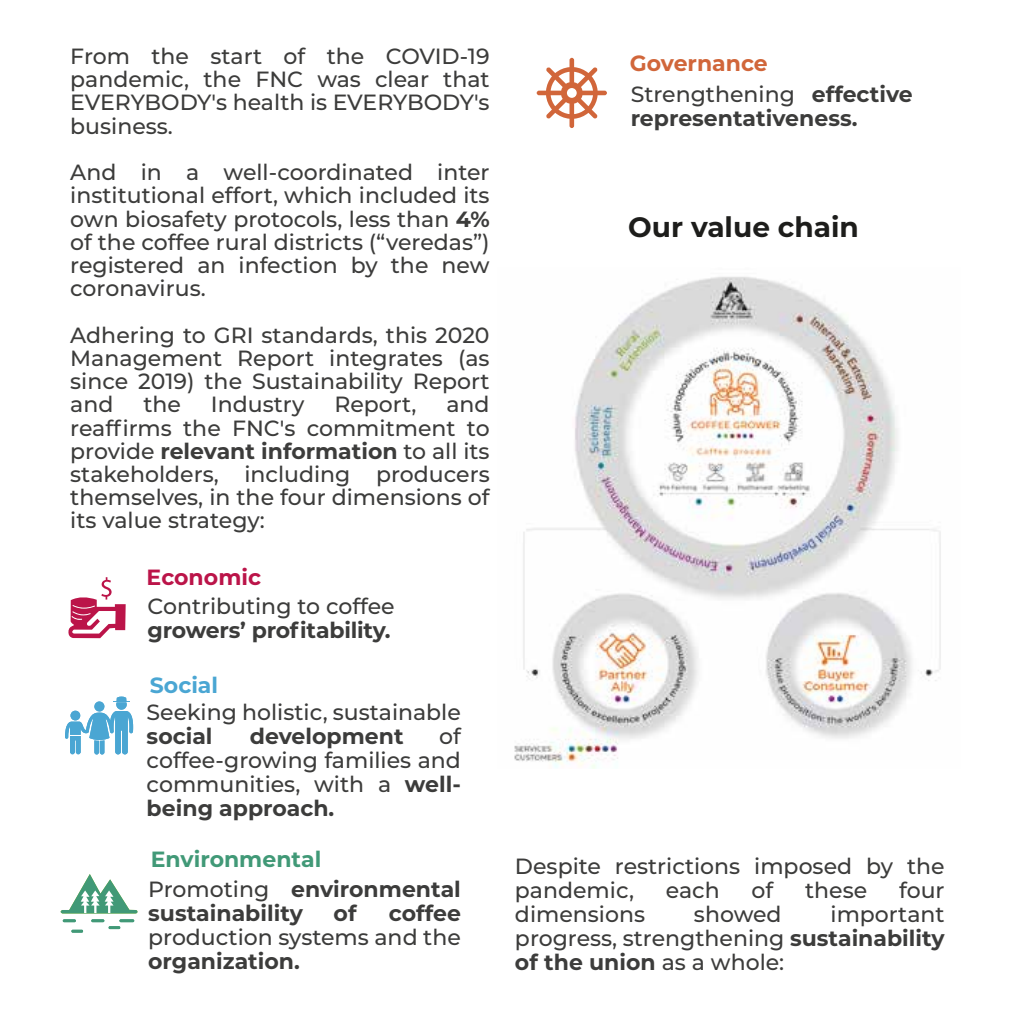
<style>
.page{position:relative;width:1021px;height:1021px;background:#fff}
.page>*{position:absolute;margin:0;border:0;box-sizing:border-box;transform-origin:0 0}
.t1{font:700 28px "Montserrat";color:#1d1d1b}
.t2{font:500 22px/23.2px "Montserrat";color:#3c3c3b;text-align:justify}
.t3{font:700 22px/24px "Montserrat";color:#3c3c3b}
.t4{font:700 22px "Montserrat";color:#419977}
.t5{font:700 22px "Montserrat";color:#d1663a}
.t6{font:700 22px "Montserrat";color:#bb1449}
.t7{font:700 22px "Montserrat";color:#4aa6d3}
.s1{font-weight:700}
.s2{font-weight:500}
</style>
<div class="page">
<svg style="left:68px;top:577px;width:58px;height:61px"></svg>
<svg style="left:65px;top:696px;width:68px;height:58px"></svg>
<div style="left:70px;top:710px;width:10px;height:10px;background:#4aa6d3;border-radius:50%"></div>
<svg style="left:536px;top:58px;width:71px;height:70px"></svg>
<svg style="left:63px;top:919px;width:13px;height:3px"></svg>
<hr style="left:119px;top:919px;width:15px;height:3px;background:#419977">
<svg style="left:91px;top:919px;width:29px;height:10px"></svg>
<svg style="left:71px;top:929px;width:12px;height:3px"></svg>
<svg style="left:60px;top:874px;width:78px;height:39px"></svg>
<img style="left:514px;top:277px;width:427px;height:491px">
<p class="t2" style="left:70px;top:44px;width:421px">From the start of the COVID-19 pandemic, the FNC was clear that EVERYBODY's health is EVERYBODY's business.</p>
<p class="t2" style="left:70px;top:160px;width:421px">And in a well-coordinated inter institutional effort, which included its own biosafety protocols, less than <span class="s1">4% </span>of the coffee rural districts (“veredas”) registered an infection by the new coronavirus.</p>
<p class="t2" style="left:70px;top:322px;width:421px">Adhering to GRI standards, this 2020<br>Management Report integrates (as since 2019) the Sustainability Report and</p>
<p class="t2" style="left:70px;top:392px;width:421px;text-indent:376px">and reaffirms the FNC's commitment to provide <span class="s1">relevant information</span> to all its stakeholders, including producers themselves, in the four dimensions of its value strategy:</p>
<p class="t2" style="left:143px;top:392px;width:39px">the</p>
<p class="t2" style="left:211px;top:392px;width:95px">Industry</p>
<p class="t2" style="left:334px;top:392px;width:84px">Report,</p>
<p class="t6" style="left:147px;top:561px;width:116px">Economic</p>
<p class="t2" style="left:148px;top:593px;width:249px">Contributing to coffee</p>
<p class="t3" style="left:148px;top:616px;width:244px">growers’ profitability.</p>
<p class="t7" style="left:150px;top:669px;width:70px">Social</p>
<p class="t2" style="left:147px;top:700px;width:316px">Seeking holistic, sustainable</p>
<p class="t3" style="left:147px;top:723px;width:67px">social</p>
<p class="t3" style="left:250px;top:723px;width:155px">development</p>
<p class="t2" style="left:147px;top:723px;width:316px;line-height:24px;text-indent:292px">of coffee-growing families and communities, with a <span class="s1">well&shy;being approach.</span></p>
<p class="t4" style="left:151px;top:842px;width:172px">Environmental</p>
<p class="t3" style="left:148px;top:875px;width:314px"><span class="s2">Promoting</span> environmental sustainability</p>
<p class="t3" style="left:333px;top:899px;width:24px">of</p>
<p class="t3" style="left:389px;top:899px;width:73px">coffee</p>
<p class="t2" style="left:148px;top:924px;width:314px">production systems and the</p>
<p class="t3" style="left:148px;top:947px;width:153px">organization.</p>
<p class="t5" style="left:629px;top:47px;width:139px">Governance</p>
<p class="t3" style="left:630px;top:81px;width:283px"><span class="s2">Strengthening</span> effective representativeness.</p>
<p class="t1" style="left:628px;top:207px;width:232px">Our value chain</p>
<p class="t2" style="left:515px;top:853px;width:431px;line-height:24px">Despite restrictions imposed by the pandemic,</p>
<p class="t2" style="left:666px;top:877px;width:55px">each</p>
<p class="t2" style="left:751px;top:877px;width:23px">of</p>
<p class="t2" style="left:805px;top:877px;width:64px">these</p>
<p class="t2" style="left:899px;top:877px;width:47px">four</p>
<p class="t2" style="left:515px;top:901px;width:431px;line-height:24px;text-indent:315px">important progress, strengthening <span class="s1">sustainability of the union</span> as a whole:</p>
<p class="t2" style="left:515px;top:901px;width:132px">dimensions</p>
<p class="t2" style="left:694px;top:901px;width:89px">showed</p>
</div>
